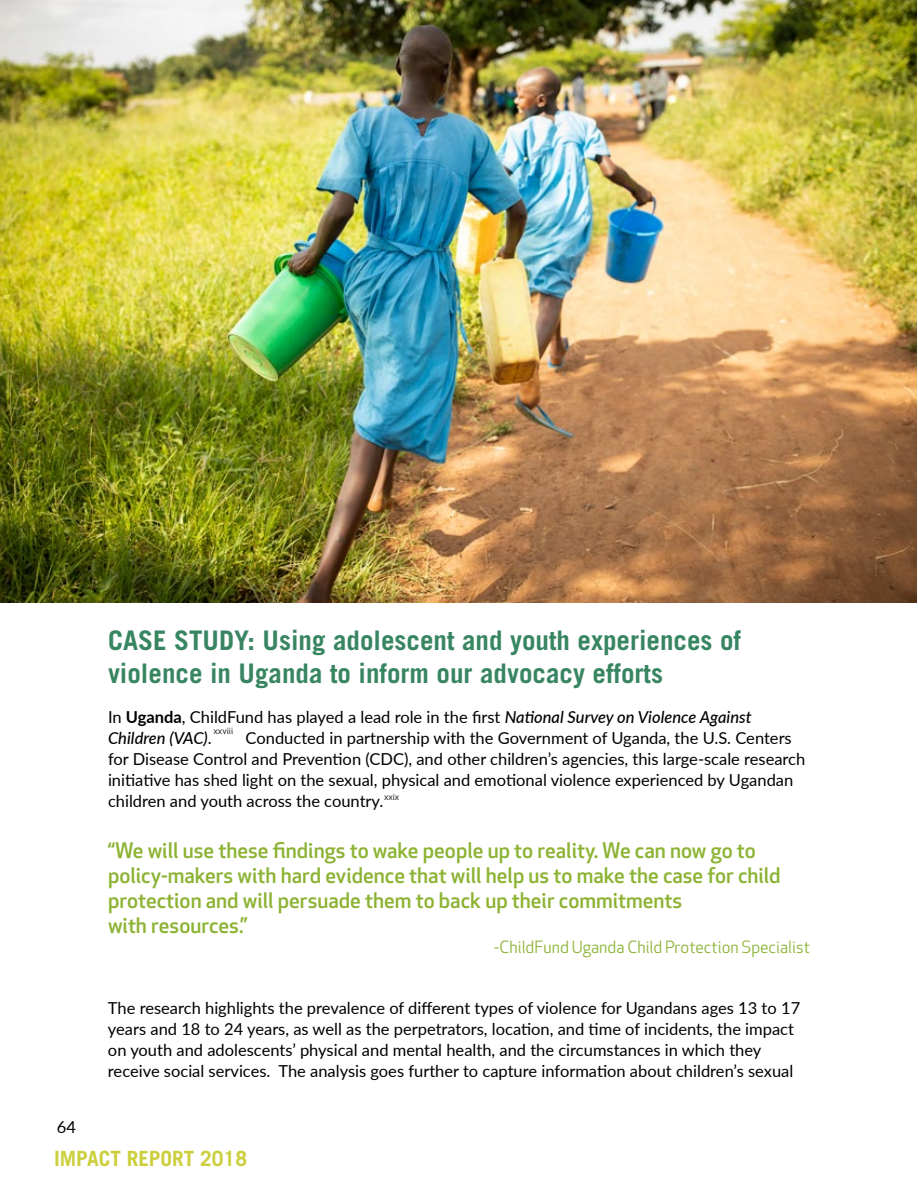
<style>
.page{position:relative;width:918px;height:1188px;background:#fff}
.page>*{position:absolute;margin:0;border:0;box-sizing:border-box;transform-origin:0 0}
.t1{font:700 27px/32.4px "Trade Gothic";color:#388561}
.t2{font:500 21px/25.2px "Apex New";color:#8cb333}
.t3{font:700 21px "Trade Gothic";color:#cccf3d}
.t4{font:16.5px/21px "Lato";color:#000}
.t5{font:italic 500 16.5px/21px "Lato";color:#000}
.t6{font:16.5px "Apex New";color:#8cb333}
.t7{font:9px "Apex New";color:#000}
.s1{font-weight:400;font-style:normal}
.s2{font-weight:700;font-style:normal}
</style>
<div class="page">
<img style="left:0;top:0;width:917px;height:603px">
<h1 class="t1" style="left:108px;top:624px;width:635px">CASE STUDY: Using adolescent and youth experiences of violence in Uganda to inform our advocacy efforts</h1>
<p class="t5" style="left:108px;top:706px;width:645px"><span class="s1">In</span> <span class="s2">Uganda</span><span class="s1">, ChildFund has played a lead role in the first</span> National Survey on Violence Against<br>Children (VAC)<span class="s1">.</span></p>
<p class="t7" style="left:214px;top:725px;width:21px">xxviii</p>
<p class="t4" style="left:108px;top:727px;width:699px;text-indent:138px">Conducted in partnership with the Government of Uganda, the U.S. Centers for Disease Control and Prevention (CDC), and other children’s agencies, this large-scale research initiative has shed light on the sexual, physical and emotional violence experienced by Ugandan children and youth across the country.</p>
<p class="t2" style="left:108px;top:837px;width:674px">“We will use these findings to wake people up to reality. We can now go to policy-makers with hard evidence that will help us to make the case for child protection and will persuade them to back up their commitments<br>with resources.”</p>
<p class="t6" style="left:494px;top:937px;width:317px">-ChildFund Uganda Child Protection Specialist</p>
<p class="t7" style="left:384px;top:791px;width:17px">xxix</p>
<p class="t4" style="left:108px;top:997px;width:694px">The research highlights the prevalence of different types of violence for Ugandans ages 13 to 17 years and 18 to 24 years, as well as the perpetrators, location, and time of incidents, the impact on youth and adolescents’ physical and mental health, and the circumstances in which they receive social services. The analysis goes further to capture information about children’s sexual</p>
<p class="t4" style="left:57px;top:1116px;width:21px">64</p>
<p class="t3" style="left:54px;top:1146px;width:195px">IMPACT REPORT 2018</p>
</div>
